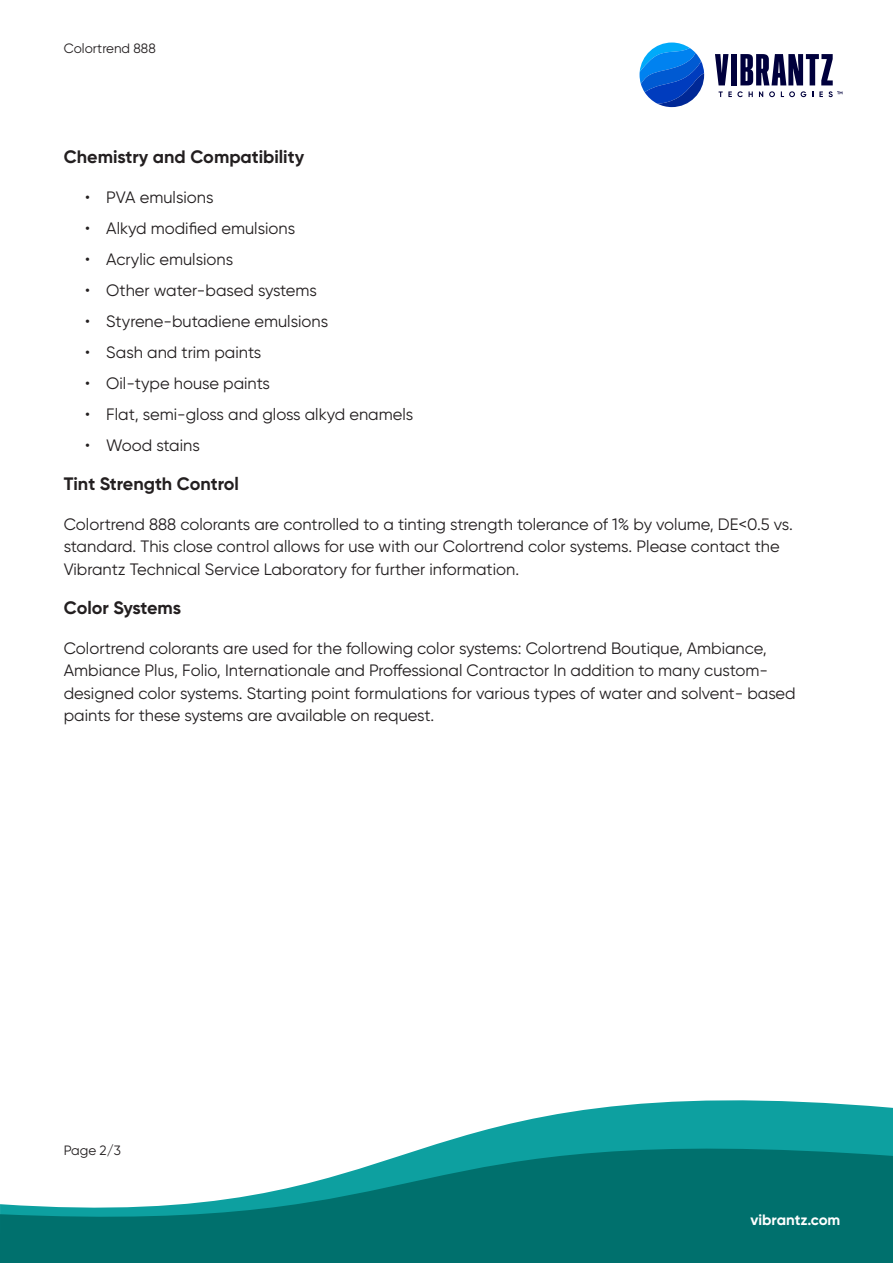
<style>
.page{position:relative;width:893px;height:1263px;background:#fff}
.page>*{position:absolute;margin:0;border:0;box-sizing:border-box;transform-origin:0 0}
._02_Heading_3{font:700 18px "Gilroy";color:#231f20}
._01_Body_Text{font:16.5px/22.5px "Gilroy";color:#231f20}
.t1{font:700 15px "Gilroy";color:#fff}
._09_Folio{font:13.5px "Gilroy";color:#231f20}
</style>
<div class="page">
<svg style="left:715px;top:54px;width:13px;height:31px"></svg>
<div style="left:731px;top:54px;width:6px;height:31px;background:#00003c"></div>
<svg style="left:740px;top:54px;width:93px;height:31px"></svg>
<svg style="left:719px;top:91px;width:34px;height:6px"></svg>
<svg style="left:759px;top:91px;width:4px;height:6px"></svg>
<svg style="left:769px;top:91px;width:6px;height:6px"></svg>
<svg style="left:781px;top:91px;width:14px;height:6px"></svg>
<svg style="left:801px;top:91px;width:5px;height:6px"></svg>
<svg style="left:819px;top:91px;width:23px;height:6px"></svg>
<svg style="left:640px;top:43px;width:64px;height:64px"></svg>
<svg style="left:532px;top:1100px;width:361px;height:19px;fill:#0da0a0"></svg>
<svg style="left:0;top:1119px;width:893px;height:144px;fill:#00706d"></svg>
<p class="_09_Folio" style="left:64px;top:40px;width:93px">Colortrend 888</p>
<p class="_09_Folio" style="left:130px;top:40px;width:38px">® 888</p>
<p class="_02_Heading_3" style="left:64px;top:146px;width:242px">Chemistry and Compatibility</p>
<p class="_01_Body_Text" style="left:85px;top:186px;width:130px">• PVA emulsions</p>
<p class="_01_Body_Text" style="left:85px;top:217px;width:212px">• Alkyd modified emulsions</p>
<p class="_01_Body_Text" style="left:85px;top:248px;width:150px">• Acrylic emulsions</p>
<p class="_01_Body_Text" style="left:85px;top:279px;width:233px">• Other water-based systems</p>
<p class="_01_Body_Text" style="left:85px;top:310px;width:245px">• Styrene-butadiene emulsions</p>
<p class="_01_Body_Text" style="left:85px;top:341px;width:178px">• Sash and trim paints</p>
<p class="_01_Body_Text" style="left:85px;top:372px;width:186px">• Oil-type house paints</p>
<p class="_01_Body_Text" style="left:85px;top:403px;width:330px">• Flat, semi-gloss and gloss alkyd enamels</p>
<p class="_01_Body_Text" style="left:85px;top:434px;width:116px">• Wood stains</p>
<p class="_02_Heading_3" style="left:64px;top:473px;width:177px">Tint Strength Control</p>
<p class="_01_Body_Text" style="left:64px;top:513px;width:731px">Colortrend 888 colorants are controlled to a tinting strength tolerance of 1% by volume, DE&lt;0.5 vs. standard. This close control allows for use with our Colortrend color systems. Please contact the<br>Vibrantz Technical Service Laboratory for further information.</p>
<p class="_02_Heading_3" style="left:64px;top:597px;width:119px">Color Systems</p>
<p class="_01_Body_Text" style="left:64px;top:637px;width:733px">Colortrend colorants are used for the following color systems: Colortrend Boutique, Ambiance, Ambiance Plus, Folio, Internationale and Proffessional Contractor In addition to many custom&shy;designed color systems. Starting point formulations for various types of water and solvent- based paints for these systems are available on request.</p>
<p class="_09_Folio" style="left:64px;top:1142px;width:59px">Page 2/3</p>
<p class="t1" style="left:750px;top:1210px;width:91px">vibrantz.com</p>
</div>
